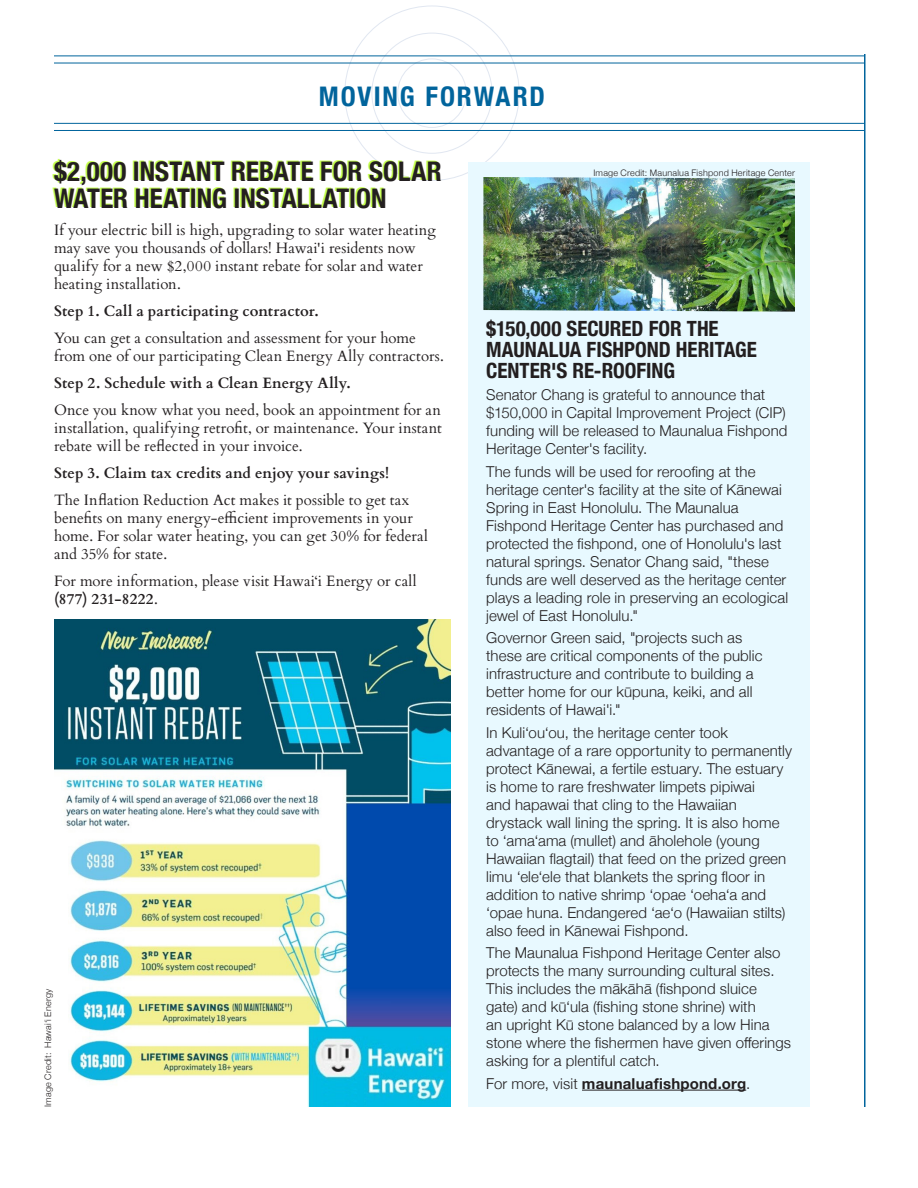
<style>
.page{position:relative;width:918px;height:1188px;background:#fff}
.page>*{position:absolute;margin:0;border:0;box-sizing:border-box;transform-origin:0 0}
.t1{font:700 condensed 27px/27px "Helvetica Neue";color:#231f20}
.t2{font:700 condensed 27px "Helvetica Neue";letter-spacing:.07em;color:#01649c}
.t3{font:700 condensed 21px/21px "Helvetica Neue";color:#231f20}
.t4{font:300 15px/18px "Helvetica Neue";letter-spacing:.005em;color:#231f20}
.t5{font:15px/18px "Cardo";color:#231f20}
.t6{font:700 15px "Cardo";letter-spacing:.01em;color:#231f20}
.t7{font:700 15px "Helvetica Neue";letter-spacing:.015em;color:#231f20}
.t8{font:300 9px "Helvetica Neue";letter-spacing:.025em;color:#231f20}
.s1{font-weight:700}
.s2{font-weight:300}
</style>
<div class="page">
<hr style="left:864px;top:54px;width:2px;height:1053px;background:#01649c">
<div style="left:398px;top:59px;width:68px;height:69px;border:1px solid #e1e7f1;border-radius:50%"></div>
<hr style="left:54px;top:123px;width:810px;height:1px;background:#01649c">
<hr style="left:54px;top:130px;width:810px;height:1px;background:#01649c">
<hr style="left:54px;top:56px;width:810px;height:1px;background:#01649c">
<hr style="left:54px;top:63px;width:810px;height:1px;background:#01649c">
<img style="left:54px;top:619px;width:396px;height:488px">
<div style="left:468px;top:162px;width:342px;height:945px;background:#e8f9ff"></div>
<hr style="left:582px;top:1090px;width:164px;height:1px;background:#231f20">
<img style="left:483px;top:177px;width:312px;height:135px">
<p class="t2" style="left:319px;top:74px;width:228px">MOVING FORWARD</p>
<p class="t1" style="left:54px;top:156px;width:389px">$2,000 INSTANT REBATE FOR SOLAR<br>WATER HEATING INSTALLATION</p>
<p class="t5" style="left:54px;top:220px;width:384px">If your electric bill is high, upgrading to solar water heating may save you thousands of dollars! Hawai'i residents now qualify for a new $2,000 instant rebate for solar and water heating installation.</p>
<p class="t6" style="left:54px;top:299px;width:267px">Step 1. Call a participating contractor.</p>
<p class="t5" style="left:54px;top:328px;width:391px">You can get a consultation and assessment for your home from one of our participating Clean Energy Ally contractors.</p>
<p class="t6" style="left:54px;top:371px;width:298px">Step 2. Schedule with a Clean Energy Ally.</p>
<p class="t5" style="left:54px;top:400px;width:389px;text-align:justify">Once you know what you need, book an appointment for an installation, qualifying retrofit, or maintenance. Your instant rebate will be reflected in your invoice.</p>
<p class="t6" style="left:54px;top:461px;width:337px">Step 3. Claim tax credits and enjoy your savings!</p>
<p class="t5" style="left:54px;top:490px;width:375px">The Inflation Reduction Act makes it possible to get tax benefits on many energy-efficient improvements in your home. For solar water heating, you can get 30% for federal and 35% for state.</p>
<p class="t5" style="left:54px;top:571px;width:364px">For more information, please visit Hawai‘i Energy or call <span class="s1">(877) 231-8222</span>.</p>
<p class="t8" style="left:41px;top:1107px;width:120px;rotate:-90deg">Image Credit: Hawai‘i Energy</p>
<p class="t8" style="left:593px;top:165px;width:203px">Image Credit: Maunalua Fishpond Heritage Center</p>
<p class="t3" style="left:486px;top:316px;width:272px">$150,000 SECURED FOR THE<br>MAUNALUA FISHPOND HERITAGE<br>CENTER'S RE-ROOFING</p>
<p class="t4" style="left:486px;top:385px;width:303px">Senator Chang is grateful to announce that $150,000 in Capital Improvement Project (CIP) funding will be released to Maunalua Fishpond Heritage Center's facility.</p>
<p class="t4" style="left:486px;top:461px;width:304px">The funds will be used for reroofing at the heritage center's facility at the site of Kānewai Spring in East Honolulu. The Maunalua Fishpond Heritage Center has purchased and protected the fishpond, one of Honolulu's last natural springs. Senator Chang said, "these funds are well deserved as the heritage center plays a leading role in preserving an ecological jewel of East Honolulu."</p>
<p class="t4" style="left:486px;top:628px;width:278px">Governor Green said, "projects such as these are critical components of the public infrastructure and contribute to building a better home for our kūpuna, keiki, and all residents of Hawai'i."</p>
<p class="t4" style="left:486px;top:722px;width:307px">In Kuli‘ou‘ou, the heritage center took advantage of a rare opportunity to permanently protect Kānewai, a fertile estuary. The estuary is home to rare freshwater limpets pipiwai<br>and hapawai that cling to the Hawaiian drystack wall lining the spring. It is also home to ‘ama‘ama (mullet) and āholehole (young Hawaiian flagtail) that feed on the prized green limu ‘ele‘ele that blankets the spring floor in addition to native shrimp ‘opae ‘oeha‘a and ‘opae huna. Endangered ‘ae‘o (Hawaiian stilts) also feed in Kānewai Fishpond.</p>
<p class="t4" style="left:486px;top:943px;width:306px">The Maunalua Fishpond Heritage Center also protects the many surrounding cultural sites.<br>This includes the mākāhā (fishpond sluice gate) and kū‘ula (fishing stone shrine) with<br>an upright Kū stone balanced by a low Hina stone where the fishermen have given offerings asking for a plentiful catch.</p>
<p class="t7" style="left:486px;top:1071px;width:266px"><span class="s2">For more, visit</span> maunaluafishpond.org<span class="s2">.</span></p>
</div>
